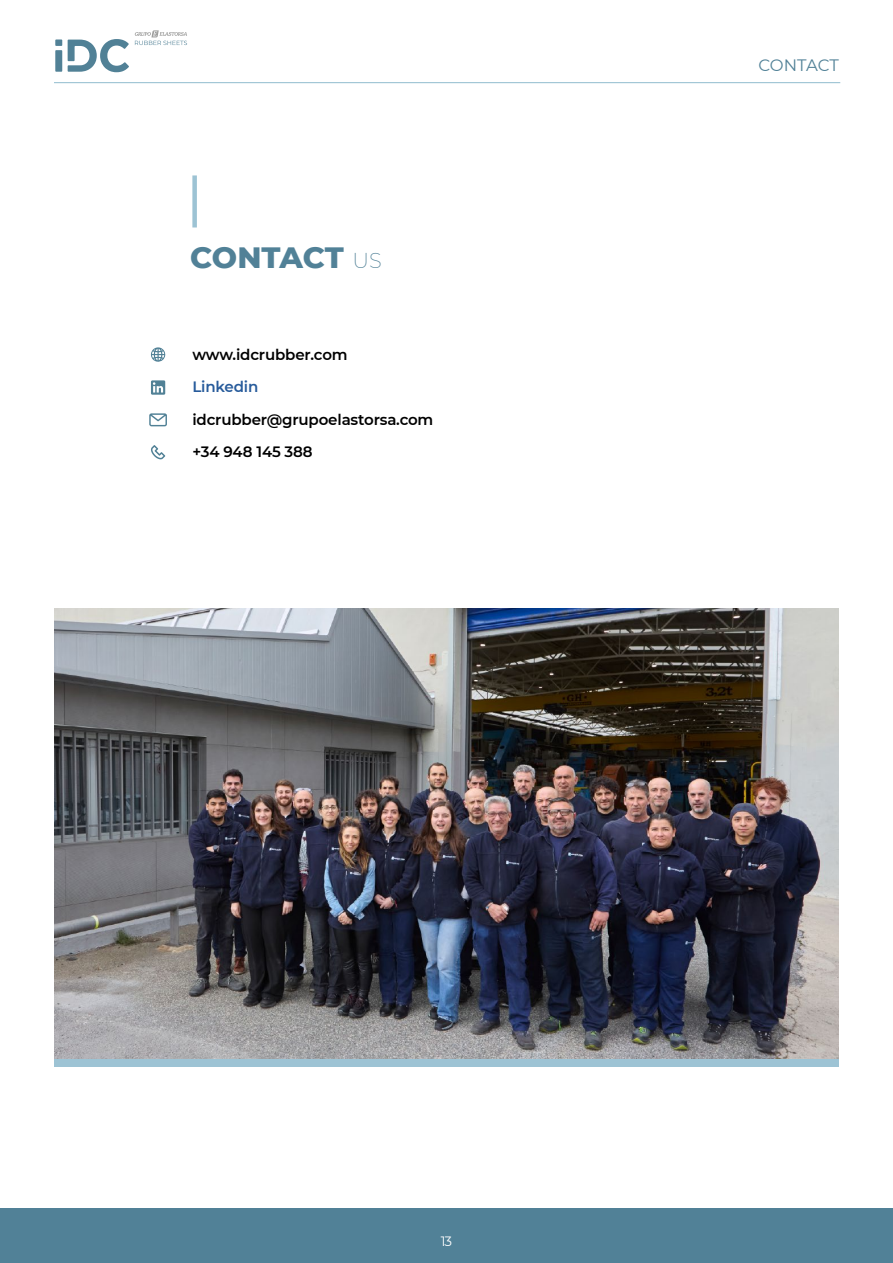
<style>
.page{position:relative;width:893px;height:1263px;background:#fff}
.page>*{position:absolute;margin:0;border:0;box-sizing:border-box;transform-origin:0 0}
.t1{font:800 30px "Montserrat";letter-spacing:-.01em;color:#518197}
.t2{font:16.5px "Montserrat";letter-spacing:-.01em;color:#518197}
.t3{font:600 15px/32.5px "Montserrat";letter-spacing:-.01em;color:#000}
.t4{font:600 15px "Montserrat";letter-spacing:-.01em;color:#275b9b}
.t5{font:13.5px "Montserrat";color:#fff}
.s1{font-weight:200;font-size:21px}
</style>
<div class="page">
<div style="left:0;top:1209px;width:893px;height:54px;background:#518197"></div>
<hr style="left:54px;top:82px;width:786px;height:1px;background:#9dc3d4">
<div style="left:192px;top:175px;width:5px;height:52px;background:#9dc3d4"></div>
<svg style="left:151px;top:380px;width:14px;height:15px"></svg>
<svg style="left:151px;top:445px;width:14px;height:14px"></svg>
<svg style="left:151px;top:347px;width:15px;height:15px"></svg>
<svg style="left:149px;top:413px;width:18px;height:13px"></svg>
<img style="left:54px;top:608px;width:785px;height:451px">
<div style="left:54px;top:1059px;width:785px;height:8px;background:#9dc3d4"></div>
<div style="left:55px;top:39px;width:7px;height:7px;background:#518196"></div>
<div style="left:55px;top:50px;width:7px;height:22px;background:#518196"></div>
<svg style="left:68px;top:39px;width:61px;height:33px"></svg>
<svg style="left:135px;top:30px;width:52px;height:15px"></svg>
<h1 class="t1" style="left:190px;top:235px;width:193px">CONTACT <span class="s1">US</span></h1>
<p class="t3" style="left:192px;top:337px;width:157px">www.idcrubber.com</p>
<p class="t4" style="left:192px;top:376px;width:67px">Linkedin</p>
<p class="t3" style="left:192px;top:402px;width:243px">idcrubber@grupoelastorsa.com +34 948 145 388</p>
<p class="t2" style="left:758px;top:54px;width:82px">CONTACT</p>
<p class="t5" style="left:441px;top:1232px;width:13px">13</p>
</div>
